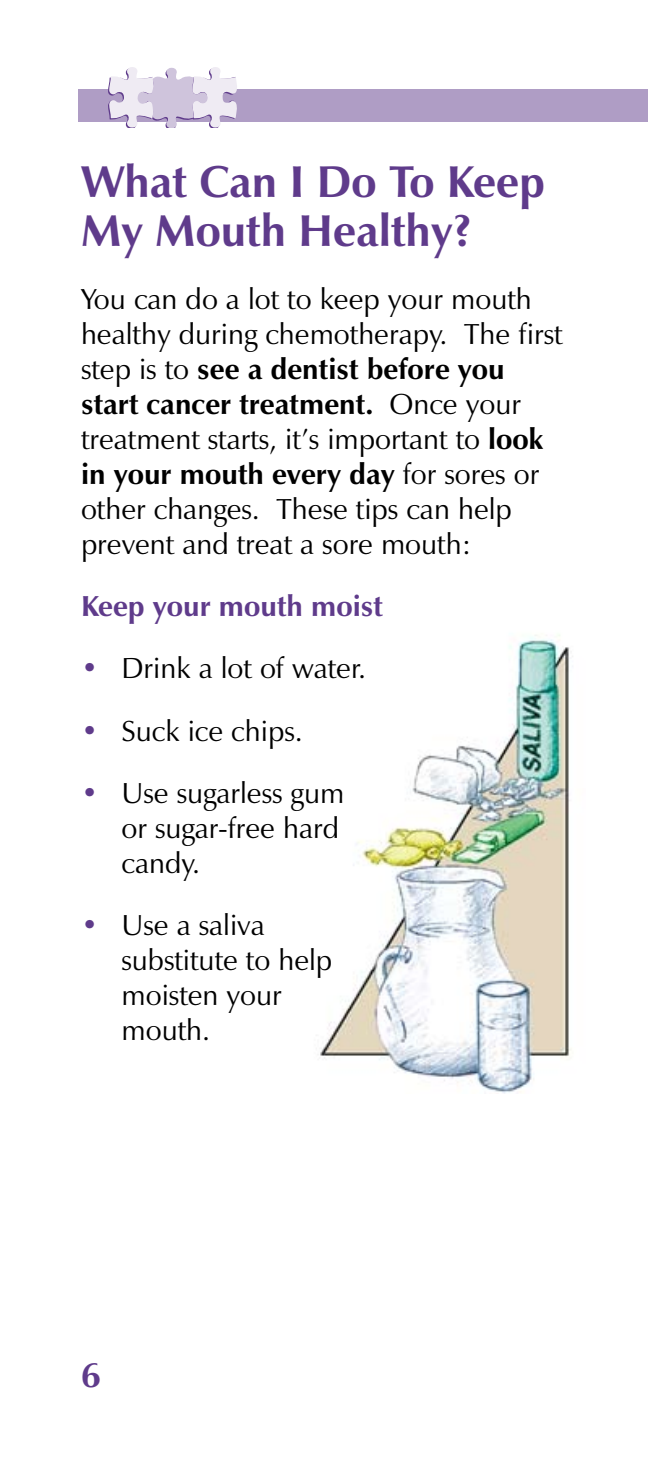
<style>
.page{position:relative;width:648px;height:1458px;background:#fff}
.page>*{position:absolute;margin:0;border:0;box-sizing:border-box;transform-origin:0 0}
.t1{font:700 45px/49.5px "Zapf Humanist 601 BT";color:#5f3b8b}
.t2{font:700 36px "Zapf Humanist 601 BT";color:#5f3b8b}
.t3{font:29.25px/35.1px "Zapf Humanist 601 BT";color:#000}
.t4{font:700 29.25px "Zapf Humanist 601 BT";color:#5f3b8b}
.s1{font-weight:700}
.s2{font-weight:700;color:#5f3b8b}
</style>
<div class="page">
<div style="left:79px;top:90px;width:569px;height:32px;background:#af9dc5"></div>
<svg style="left:108px;top:67px;width:131px;height:61px"></svg>
<img style="left:320px;top:634px;width:253px;height:460px">
<h2 class="t1" style="left:81px;top:157px;width:466px">What Can I Do To Keep<br>My Mouth Healthy?</h2>
<p class="t3" style="left:81px;top:281px;width:483px">You can do a lot to keep your mouth healthy during chemotherapy. The first step is to <span class="s1">see a dentist before you start cancer treatment.</span> Once your treatment starts, it’s important to <span class="s1">look in your mouth every day</span> for sores or other changes. These tips can help prevent and treat a sore mouth:</p>
<h3 class="t4" style="left:81px;top:588px;width:304px">Keep your mouth moist</h3>
<p class="t3" style="left:81px;top:651px;width:287px"><span class="s2">•</span> Drink a lot of water.</p>
<p class="t3" style="left:81px;top:713px;width:223px"><span class="s2">•</span> Suck ice chips.</p>
<p class="t3" style="left:122px;top:775px;width:224px;text-indent:-41px"><span class="s2">•</span> Use sugarless gum or sugar-free hard candy.</p>
<p class="t3" style="left:122px;top:907px;width:212px;text-indent:-41px"><span class="s2">•</span> Use a saliva substitute to help moisten your mouth.</p>
<p class="t2" style="left:81px;top:1352px;width:21px">6</p>
</div>
